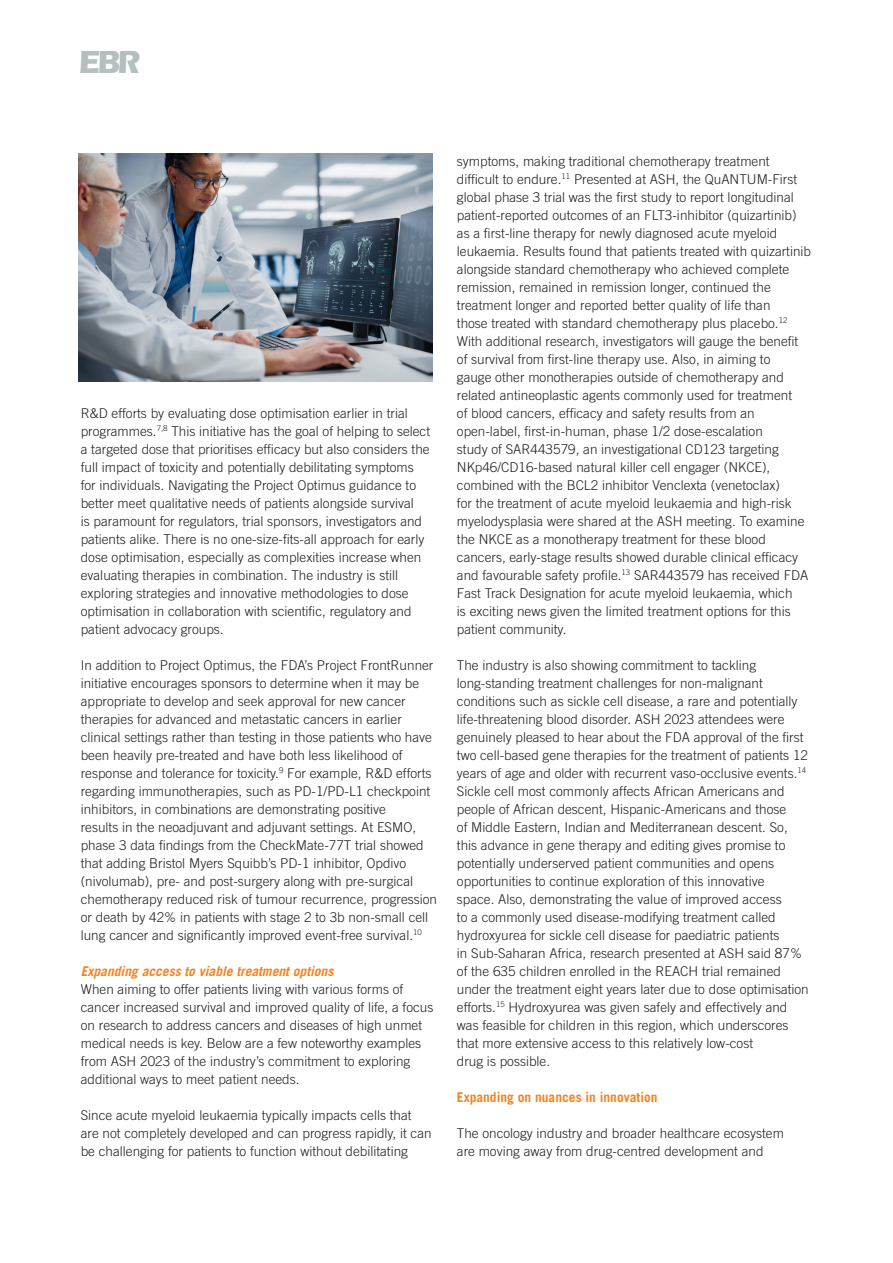
<style>
.page{position:relative;width:893px;height:1263px;background:#fff}
.page>*{position:absolute;margin:0;border:0;box-sizing:border-box;transform-origin:0 0}
.t1{font:700 32.85px "Eras ITC";color:#b5bfc0}
.EBR_Body_Text{font:300 13.5px/18px "Trade Gothic LT Std";color:#231f20}
.EBR_Body_Text-2{font:italic 700 13.5px "Trade Gothic LT Std";color:#f58220}
.EBR_Body_Text-3{font:700 13.5px "Trade Gothic LT Std";color:#f58220}
</style>
<div class="page">
<img style="left:79px;top:154px;width:353px;height:228px">
<p class="t1" style="left:79px;top:43px;width:63px">EBR</p>
<p class="EBR_Body_Text" style="left:81px;top:404px;width:351px">R&amp;D efforts by evaluating dose optimisation earlier in trial programmes.<sup>7,8</sup> This initiative has the goal of helping to select a targeted dose that prioritises efficacy but also considers the full impact of toxicity and potentially debilitating symptoms for individuals. Navigating the Project Optimus guidance to better meet qualitative needs of patients alongside survival<br>is paramount for regulators, trial sponsors, investigators and patients alike. There is no one-size-fits-all approach for early dose optimisation, especially as complexities increase when evaluating therapies in combination. The industry is still exploring strategies and innovative methodologies to dose optimisation in collaboration with scientific, regulatory and patient advocacy groups.</p>
<p class="EBR_Body_Text" style="left:81px;top:656px;width:358px">In addition to Project Optimus, the FDA’s Project FrontRunner initiative encourages sponsors to determine when it may be appropriate to develop and seek approval for new cancer therapies for advanced and metastatic cancers in earlier clinical settings rather than testing in those patients who have been heavily pre-treated and have both less likelihood of response and tolerance for toxicity.<sup>9</sup> For example, R&amp;D efforts regarding immunotherapies, such as PD-1/PD-L1 checkpoint inhibitors, in combinations are demonstrating positive<br>results in the neoadjuvant and adjuvant settings. At ESMO, phase 3 data findings from the CheckMate-77T trial showed that adding Bristol Myers Squibb’s PD-1 inhibitor, Opdivo (nivolumab), pre- and post-surgery along with pre-surgical chemotherapy reduced risk of tumour recurrence, progression or death by 42% in patients with stage 2 to 3b non-small cell lung cancer and significantly improved event-free survival.<sup>10</sup></p>
<p class="EBR_Body_Text-2" style="left:81px;top:963px;width:254px">Expanding access to viable treatment options</p>
<p class="EBR_Body_Text" style="left:81px;top:980px;width:354px">When aiming to offer patients living with various forms of cancer increased survival and improved quality of life, a focus on research to address cancers and diseases of high unmet medical needs is key. Below are a few noteworthy examples from ASH 2023 of the industry’s commitment to exploring additional ways to meet patient needs.</p>
<p class="EBR_Body_Text" style="left:81px;top:1106px;width:352px">Since acute myeloid leukaemia typically impacts cells that are not completely developed and can progress rapidly, it can be challenging for patients to function without debilitating</p>
<p class="EBR_Body_Text" style="left:457px;top:152px;width:356px">symptoms, making traditional chemotherapy treatment difficult to endure.<sup>11</sup> Presented at ASH, the QuANTUM-First global phase 3 trial was the first study to report longitudinal patient-reported outcomes of an FLT3-inhibitor (quizartinib) as a first-line therapy for newly diagnosed acute myeloid leukaemia. Results found that patients treated with quizartinib alongside standard chemotherapy who achieved complete remission, remained in remission longer, continued the treatment longer and reported better quality of life than<br>those treated with standard chemotherapy plus placebo.<sup>12<br></sup>With additional research, investigators will gauge the benefit of survival from first-line therapy use. Also, in aiming to<br>gauge other monotherapies outside of chemotherapy and related antineoplastic agents commonly used for treatment<br>of blood cancers, efficacy and safety results from an open-label, first-in-human, phase 1/2 dose-escalation<br>study of SAR443579, an investigational CD123 targeting NKp46/CD16-based natural killer cell engager (NKCE), combined with the BCL2 inhibitor Venclexta (venetoclax)<br>for the treatment of acute myeloid leukaemia and high-risk myelodysplasia were shared at the ASH meeting. To examine the NKCE as a monotherapy treatment for these blood cancers, early-stage results showed durable clinical efficacy and favourable safety profile.<sup>13</sup> SAR443579 has received FDA Fast Track Designation for acute myeloid leukaemia, which<br>is exciting news given the limited treatment options for this patient community.</p>
<p class="EBR_Body_Text" style="left:457px;top:656px;width:353px">The industry is also showing commitment to tackling long-standing treatment challenges for non-malignant conditions such as sickle cell disease, a rare and potentially life-threatening blood disorder. ASH 2023 attendees were genuinely pleased to hear about the FDA approval of the first two cell-based gene therapies for the treatment of patients 12 years of age and older with recurrent vaso-occlusive events.<sup>14<br></sup>Sickle cell most commonly affects African Americans and people of African descent, Hispanic-Americans and those<br>of Middle Eastern, Indian and Mediterranean descent. So, this advance in gene therapy and editing gives promise to potentially underserved patient communities and opens opportunities to continue exploration of this innovative<br>space. Also, demonstrating the value of improved access<br>to a commonly used disease-modifying treatment called hydroxyurea for sickle cell disease for paediatric patients<br>in Sub-Saharan Africa, research presented at ASH said 87% of the 635 children enrolled in the REACH trial remained under the treatment eight years later due to dose optimisation efforts.<sup>15</sup> Hydroxyurea was given safely and effectively and was feasible for children in this region, which underscores that more extensive access to this relatively low-cost<br>drug is possible.</p>
<p class="EBR_Body_Text-3" style="left:457px;top:1089px;width:202px">Expanding on nuances in innovation</p>
<p class="EBR_Body_Text" style="left:457px;top:1124px;width:328px">The oncology industry and broader healthcare ecosystem are moving away from drug-centred development and</p>
</div>
